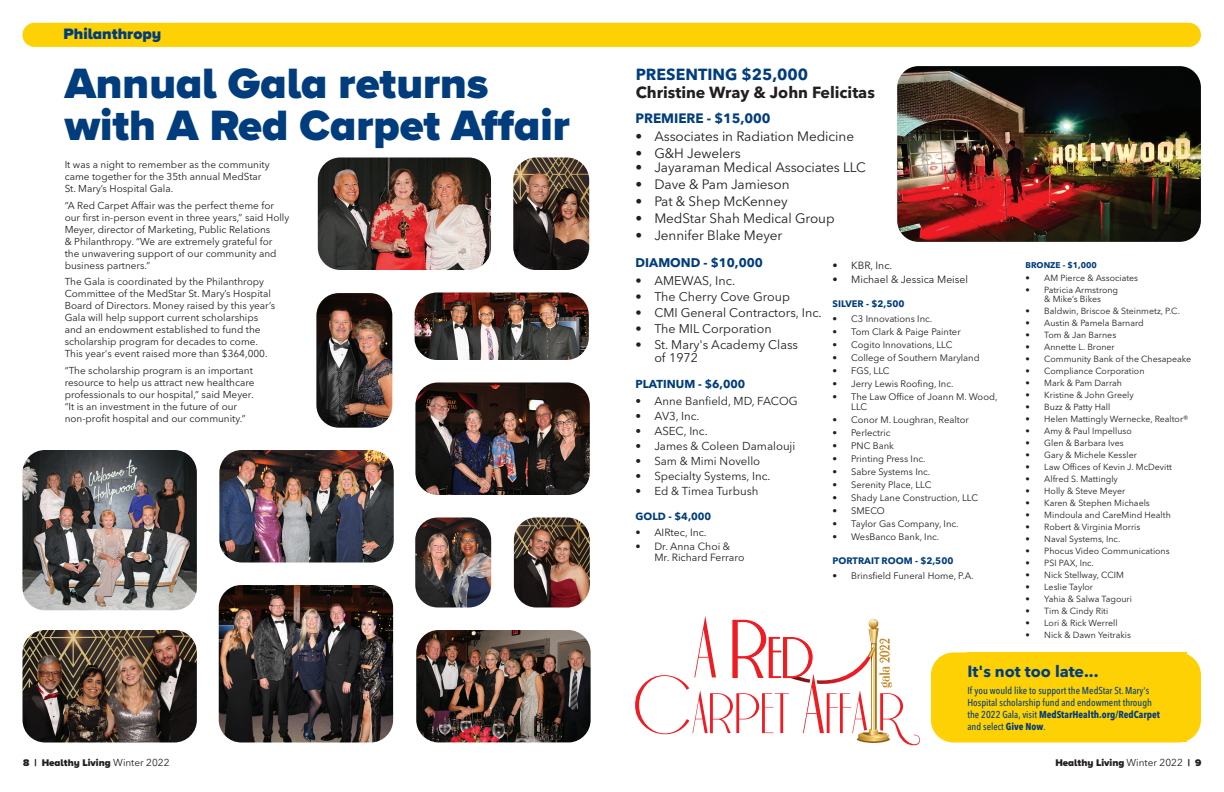
<style>
.page{position:relative;width:1224px;height:792px;background:#fff}
.page>*{position:absolute;margin:0;border:0;box-sizing:border-box;transform-origin:0 0}
.Calls_to_Action_Bold{font:900 44px/42px "Proxima Nova A";color:#013d7d}
.Body_Copy{font:700 16px "Avenir Next LT Pro";color:#231f20}
.Body_Copy-2{font:700 16px "Avenir Next LT Pro";color:#013d7d}
.Calls_to_Action_Bold-2{font:700 16px "Avenir Next LT Pro";color:#013d7d}
.Headlines_24_24{font:900 15.7px "Proxima Nova A";color:#013d7d}
.t1{font:13.5px "Avenir Next LT Pro";letter-spacing:-.005em;color:#231f20}
.Body_Copy-3{font:700 13.5px "Avenir Next LT Pro";letter-spacing:-.005em;color:#013d7d}
.t2{font:12.5px/13px "Avenir Next LT Pro";color:#231f20}
.Body_Copy-4{font:700 12.5px "Avenir Next LT Pro";color:#013d7d}
.t3{font:11.4px "Avenir Next LT Pro";color:#231f20}
.Body_Copy-5{font:700 11.4px "Avenir Next LT Pro";color:#013d7d}
.t4{font:10.4px/11px "Avenir Next LT Pro";color:#231f20}
.Body_Copy-6{font:700 10.4px "Avenir Next LT Pro";color:#013d7d}
.Calls_to_Action_Bold-3{font:10px/12px "Avenir Next LT Pro";color:#231f20}
.Calls_to_Action_Bold-4{font:500 condensed 10px "Avenir Next LT Pro";color:#013d7d}
.t5{font:900 10px "Proxima Nova A";color:#231f20}
.Calls_to_Action_Bold-5{font:700 condensed 10px "Avenir Next LT Pro";color:#013d7d}
.t6{font:9.4px/10px "Avenir Next LT Pro";color:#231f20}
.Body_Copy-7{font:700 9.4px "Avenir Next LT Pro";color:#013d7d}
.t7{font:8.8px/9px "Avenir Next LT Pro";color:#231f20;text-align:center}
.Body_Copy-8{font:700 8.3px "Avenir Next LT Pro";color:#013d7d}
.s1{font-weight:500}
.s2{font-weight:700}
.s3{font-family:"Avenir Next LT Pro";font-weight:400}
</style>
<div class="page">
<div style="left:23px;top:23px;width:1178px;height:24px;background:#fed105;border-radius:12px"></div>
<img style="left:897px;top:66px;width:304px;height:176px">
<svg style="left:635px;top:616px;width:285px;height:129px"></svg>
<img style="left:22px;top:450px;width:175px;height:160px">
<img style="left:415px;top:292px;width:174px;height:68px">
<img style="left:219px;top:585px;width:174px;height:157px">
<img style="left:415px;top:518px;width:76px;height:90px">
<img style="left:318px;top:158px;width:173px;height:112px">
<img style="left:316px;top:293px;width:76px;height:135px">
<img style="left:415px;top:382px;width:175px;height:113px">
<img style="left:219px;top:450px;width:175px;height:112px">
<img style="left:416px;top:630px;width:175px;height:112px">
<img style="left:22px;top:630px;width:175px;height:112px">
<img style="left:513px;top:158px;width:76px;height:112px">
<img style="left:514px;top:518px;width:76px;height:90px">
<div style="left:931px;top:652px;width:270px;height:90px;background:#fed105;border-radius:22px"></div>
<div style="left:968px;top:652px;width:219px;height:90px;background:#fed105"></div>
<p class="Headlines_24_24" style="left:63px;top:22px;width:99px">Philanthropy</p>
<p class="Calls_to_Action_Bold" style="left:65px;top:62px;width:507px">Annual Gala returns with A Red Carpet Affair</p>
<p class="Calls_to_Action_Bold-3" style="left:65px;top:159px;width:206px">It was a night to remember as the community came together for the 35th annual MedStar<br>St. Mary’s Hospital Gala.</p>
<p class="Calls_to_Action_Bold-3" style="left:65px;top:200px;width:226px">“A Red Carpet Affair was the perfect theme for our first in-person event in three years,” said Holly Meyer, director of Marketing, Public Relations<br>&amp; Philanthropy. “We are extremely grateful for the unwavering support of our community and business partners.”</p>
<p class="Calls_to_Action_Bold-3" style="left:65px;top:276px;width:212px">The Gala is coordinated by the Philanthropy Committee of the MedStar St. Mary’s Hospital Board of Directors. Money raised by this year’s Gala will help support current scholarships and an endowment established to fund the scholarship program for decades to come.<br>This year's event raised more than $364,000.</p>
<p class="Calls_to_Action_Bold-3" style="left:65px;top:365px;width:191px">“The scholarship program is an important resource to help us attract new healthcare professionals to our hospital,” said Meyer. “It is an investment in the future of our non-profit hospital and our community.”</p>
<p class="Body_Copy-2" style="left:636px;top:65px;width:174px">PRESENTING $25,000</p>
<p class="Body_Copy" style="left:636px;top:83px;width:241px">Christine Wray &amp; John Felicitas</p>
<p class="Body_Copy-3" style="left:636px;top:110px;width:136px">PREMIERE - $15,000</p>
<p class="t1" style="left:636px;top:128px;width:220px">• Associates in Radiation Medicine</p>
<p class="t1" style="left:636px;top:145px;width:107px">• G&amp;H Jewelers</p>
<p class="t1" style="left:636px;top:159px;width:232px">• Jayaraman Medical Associates LLC</p>
<p class="t1" style="left:636px;top:176px;width:156px">• Dave &amp; Pam Jamieson</p>
<p class="t1" style="left:636px;top:193px;width:154px">• Pat &amp; Shep McKenney</p>
<p class="t1" style="left:636px;top:210px;width:201px">• MedStar Shah Medical Group</p>
<p class="t1" style="left:636px;top:227px;width:148px">• Jennifer Blake Meyer</p>
<p class="Body_Copy-4" style="left:636px;top:255px;width:129px">DIAMOND - $10,000</p>
<p class="t2" style="left:636px;top:274px;width:101px">• AMEWAS, Inc.</p>
<p class="t2" style="left:636px;top:290px;width:156px">• The Cherry Cove Group</p>
<p class="t2" style="left:636px;top:306px;width:188px">• CMI General Contractors, Inc.</p>
<p class="t2" style="left:636px;top:322px;width:138px">• The MIL Corporation</p>
<p class="t2" style="left:654px;top:338px;width:145px;text-indent:-19px">• St. Mary's Academy Class of 1972</p>
<p class="Body_Copy-5" style="left:636px;top:377px;width:111px">PLATINUM - $6,000</p>
<p class="t3" style="left:636px;top:394px;width:164px">• Anne Banfield, MD, FACOG</p>
<p class="t3" style="left:636px;top:409px;width:65px">• AV3, Inc.</p>
<p class="t3" style="left:636px;top:424px;width:74px">• ASEC, Inc.</p>
<p class="t3" style="left:636px;top:439px;width:161px">• James &amp; Coleen Damalouji</p>
<p class="t3" style="left:636px;top:454px;width:126px">• Sam &amp; Mimi Novello</p>
<p class="t3" style="left:636px;top:469px;width:136px">• Specialty Systems, Inc.</p>
<p class="t3" style="left:636px;top:484px;width:124px">• Ed &amp; Timea Turbush</p>
<p class="Body_Copy-6" style="left:636px;top:510px;width:77px">GOLD - $4,000</p>
<p class="t4" style="left:636px;top:527px;width:73px">• AIRtec, Inc.</p>
<p class="t4" style="left:654px;top:541px;width:92px;text-indent:-19px">• Dr. Anna Choi &amp;<br>Mr. Richard Ferraro</p>
<p class="t4" style="left:832px;top:260px;width:61px">• KBR, Inc.</p>
<p class="t4" style="left:832px;top:274px;width:137px">• Michael &amp; Jessica Meisel</p>
<p class="Body_Copy-7" style="left:832px;top:298px;width:74px">SILVER - $2,500</p>
<p class="t6" style="left:832px;top:314px;width:101px">• C3 Innovations Inc.</p>
<p class="t6" style="left:832px;top:327px;width:130px">• Tom Clark &amp; Paige Painter</p>
<p class="t6" style="left:832px;top:340px;width:122px">• Cogito Innovations, LLC</p>
<p class="t6" style="left:832px;top:353px;width:149px">• College of Southern Maryland</p>
<p class="t6" style="left:832px;top:366px;width:59px">• FGS, LLC</p>
<p class="t6" style="left:832px;top:379px;width:123px">• Jerry Lewis Roofing, Inc.</p>
<p class="t6" style="left:851px;top:392px;width:148px;text-indent:-19px">• The Law Office of Joann M. Wood,<br>LLC</p>
<p class="t6" style="left:832px;top:415px;width:138px">• Conor M. Loughran, Realtor</p>
<p class="t6" style="left:832px;top:428px;width:59px">• Perlectric</p>
<p class="t6" style="left:832px;top:441px;width:63px">• PNC Bank</p>
<p class="t6" style="left:832px;top:454px;width:95px">• Printing Press Inc.</p>
<p class="t6" style="left:832px;top:467px;width:99px">• Sabre Systems Inc.</p>
<p class="t6" style="left:832px;top:480px;width:100px">• Serenity Place, LLC</p>
<p class="t6" style="left:832px;top:493px;width:147px">• Shady Lane Construction, LLC</p>
<p class="t6" style="left:832px;top:506px;width:54px">• SMECO</p>
<p class="t6" style="left:832px;top:519px;width:128px">• Taylor Gas Company, Inc.</p>
<p class="t6" style="left:832px;top:532px;width:108px">• WesBanco Bank, Inc.</p>
<p class="Body_Copy-7" style="left:832px;top:555px;width:122px">PORTRAIT ROOM - $2,500</p>
<p class="t6" style="left:832px;top:571px;width:143px">• Brinsfield Funeral Home, P.A.</p>
<p class="Body_Copy-8" style="left:1026px;top:260px;width:73px">BRONZE - $1,000</p>
<p class="t7" style="left:1026px;top:274px;width:114px">• AM Pierce &amp; Associates</p>
<p class="t7" style="left:1026px;top:286px;width:94px">• Patricia Armstrong &amp; Mike’s Bikes</p>
<p class="t7" style="left:1026px;top:307px;width:156px">• Baldwin, Briscoe &amp; Steinmetz, P.C.</p>
<p class="t7" style="left:1026px;top:319px;width:120px">• Austin &amp; Pamela Barnard</p>
<p class="t7" style="left:1026px;top:331px;width:92px">• Tom &amp; Jan Barnes</p>
<p class="t7" style="left:1026px;top:343px;width:91px">• Annette L. Broner</p>
<p class="t7" style="left:1026px;top:355px;width:167px">• Community Bank of the Chesapeake</p>
<p class="t7" style="left:1026px;top:367px;width:120px">• Compliance Corporation</p>
<p class="t7" style="left:1026px;top:379px;width:98px">• Mark &amp; Pam Darrah</p>
<p class="t7" style="left:1026px;top:391px;width:110px">• Kristine &amp; John Greely</p>
<p class="t7" style="left:1026px;top:403px;width:86px">• Buzz &amp; Patty Hall</p>
<p class="t7" style="left:1026px;top:415px;width:164px">• Helen Mattingly Wernecke, Realtor®</p>
<p class="t7" style="left:1026px;top:427px;width:108px">• Amy &amp; Paul Impelluso</p>
<p class="t7" style="left:1026px;top:439px;width:100px">• Glen &amp; Barbara Ives</p>
<p class="t7" style="left:1026px;top:451px;width:113px">• Gary &amp; Michele Kessler</p>
<p class="t7" style="left:1026px;top:463px;width:148px">• Law Offices of Kevin J. McDevitt</p>
<p class="t7" style="left:1026px;top:475px;width:94px">• Alfred S. Mattingly</p>
<p class="t7" style="left:1026px;top:487px;width:101px">• Holly &amp; Steve Meyer</p>
<p class="t7" style="left:1026px;top:499px;width:126px">• Karen &amp; Stephen Michaels</p>
<p class="t7" style="left:1026px;top:511px;width:147px">• Mindoula and CareMind Health</p>
<p class="t7" style="left:1026px;top:523px;width:116px">• Robert &amp; Virginia Morris</p>
<p class="t7" style="left:1026px;top:535px;width:96px">• Naval Systems, Inc.</p>
<p class="t7" style="left:1026px;top:547px;width:146px">• Phocus Video Communications</p>
<p class="t7" style="left:1026px;top:559px;width:70px">• PSI PAX, Inc.</p>
<p class="t7" style="left:1026px;top:571px;width:100px">• Nick Stellway, CCIM</p>
<p class="t7" style="left:1026px;top:583px;width:69px">• Leslie Taylor</p>
<p class="t7" style="left:1026px;top:595px;width:108px">• Yahia &amp; Salwa Tagouri</p>
<p class="t7" style="left:1026px;top:607px;width:84px">• Tim &amp; Cindy Riti</p>
<p class="t7" style="left:1026px;top:619px;width:94px">• Lori &amp; Rick Werrell</p>
<p class="t7" style="left:1026px;top:631px;width:107px">• Nick &amp; Dawn Yeitrakis</p>
<p class="Calls_to_Action_Bold-2" style="left:968px;top:662px;width:133px">It's not too late...</p>
<p class="Calls_to_Action_Bold-4" style="left:968px;top:684px;width:183px">If you would like to support the MedStar St. Mary's</p>
<p class="Calls_to_Action_Bold-4" style="left:968px;top:696px;width:186px">Hospital scholarship fund and endowment through</p>
<p class="Calls_to_Action_Bold-5" style="left:968px;top:708px;width:194px"><span class="s1">the 2022 Gala, visit</span> MedStarHealth.org/RedCarpet</p>
<p class="Calls_to_Action_Bold-4" style="left:968px;top:720px;width:80px">and select <span class="s2">Give Now</span>.</p>
<p class="t5" style="left:23px;top:755px;width:148px">8 | Healthy Living <span class="s3">Winter 2022</span></p>
<p class="t5" style="left:1055px;top:755px;width:148px">Healthy Living <span class="s3">Winter 2022</span> | 9</p>
</div>
